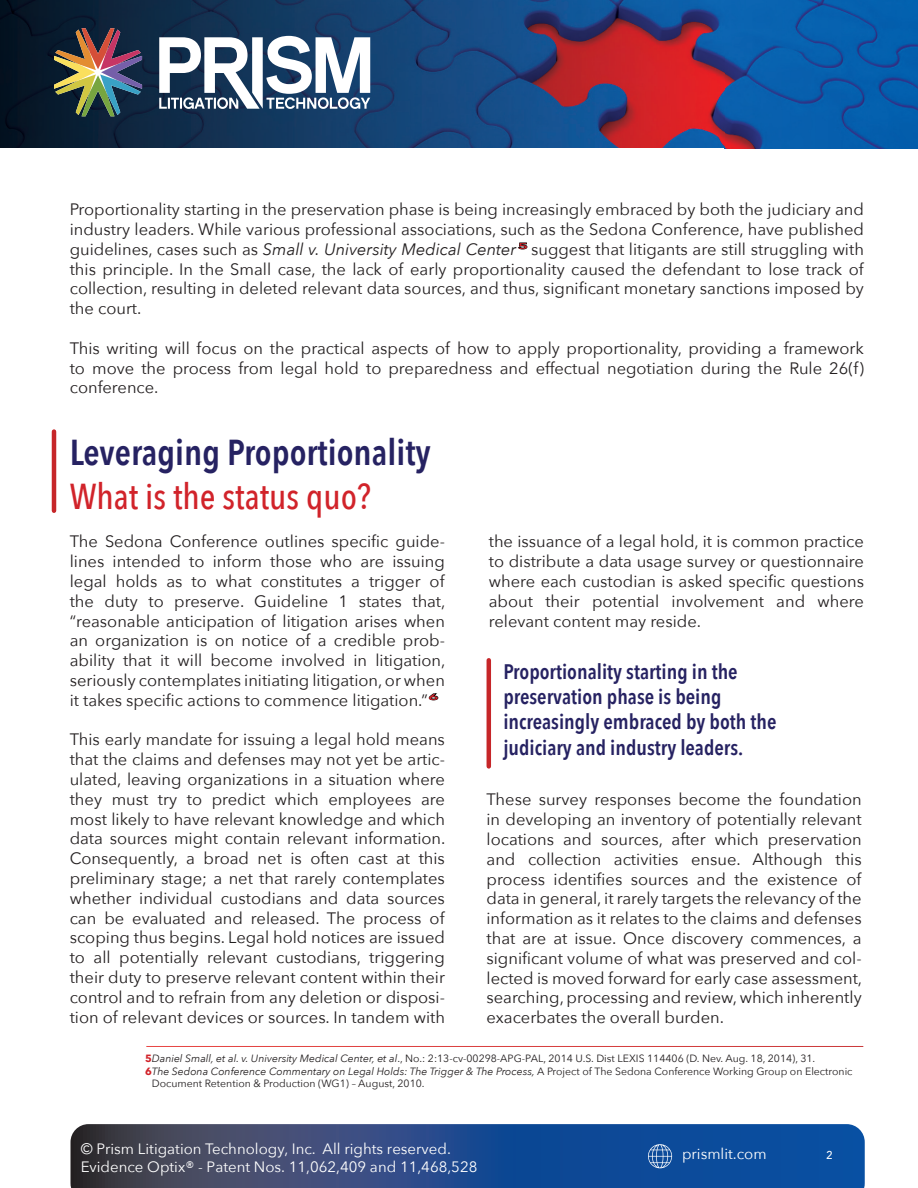
<style>
.page{position:relative;width:918px;height:1188px;background:#fff}
.page>*{position:absolute;margin:0;border:0;box-sizing:border-box;transform-origin:0 0}
.t1{font:600 36px "Avenir Next Condensed";color:#262262}
.t2{font:500 36px "Avenir Next Condensed";color:#d1232a}
.t3{font:600 21px/25.2px "Avenir Next Condensed";color:#262262}
.t4{font:16.5px/19.8px "Avenir Next";color:#231f20;text-align:justify}
.t5{font:15px/18px "Avenir Next";color:#fff}
.t6{font:10.5px/12.6px "Avenir Next";color:#231f20}
.s1{font-style:italic}
.s2{font-weight:700;color:#d1232a}
</style>
<div class="page">
<img style="left:0;top:0;width:918px;height:148px">
<hr style="left:52px;top:432px;width:4px;height:79px;background:#c62629">
<hr style="left:487px;top:660px;width:4px;height:106px;background:#c62629">
<img style="left:146px;top:1046px;width:717px;height:1px">
<svg style="left:70px;top:1124px;width:795px;height:64px;background:#254a83"></svg>
<svg style="left:648px;top:1144px;width:24px;height:24px"></svg>
<svg style="left:159px;top:36px;width:211px;height:73px"></svg>
<svg style="left:54px;top:28px;width:88px;height:88px;background:#5b5852"></svg>
<p class="t4" style="left:70px;top:199px;width:796px">Proportionality starting in the preservation phase is being increasingly embraced by both the judiciary and industry leaders. While various professional associations, such as the Sedona Conference, have published guidelines, cases such as <span class="s1">Small v. University Medical Center</span> <sup>5</sup> suggest that litigants are still struggling with this principle. In the Small case, the lack of early proportionality caused the defendant to lose track of collection, resulting in deleted relevant data sources, and thus, significant monetary sanctions imposed by the court.</p>
<p class="t4" style="left:70px;top:337px;width:796px">This writing will focus on the practical aspects of how to apply proportionality, providing a framework to move the process from legal hold to preparedness and effectual negotiation during the Rule 26(f) conference.</p>
<p class="t1" style="left:70px;top:422px;width:363px">Leveraging Proportionality</p>
<p class="t2" style="left:70px;top:474px;width:303px">What is the status quo?</p>
<p class="t4" style="left:70px;top:531px;width:377px">The Sedona Conference outlines specific guide&shy;lines intended to inform those who are issuing legal holds as to what constitutes a trigger of the duty to preserve. Guideline 1 states that, “reasonable anticipation of litigation arises when an organization is on notice of a credible prob&shy;ability that it will become involved in litigation, seriously contemplates initiating litigation, or when it takes specific actions to commence litigation.”<sup>6</sup></p>
<p class="t4" style="left:70px;top:729px;width:377px">This early mandate for issuing a legal hold means that the claims and defenses may not yet be artic&shy;ulated, leaving organizations in a situation where they must try to predict which employees are most likely to have relevant knowledge and which data sources might contain relevant information.<br>Consequently, a broad net is often cast at this preliminary stage; a net that rarely contemplates whether individual custodians and data sources can be evaluated and released. The process of scoping thus begins. Legal hold notices are issued to all potentially relevant custodians, triggering their duty to preserve relevant content within their control and to refrain from any deletion or disposi&shy;tion of relevant devices or sources. In tandem with</p>
<p class="t4" style="left:489px;top:531px;width:377px">the issuance of a legal hold, it is common practice to distribute a data usage survey or questionnaire where each custodian is asked specific questions about their potential involvement and where relevant content may reside.</p>
<p class="t3" style="left:503px;top:658px;width:275px">Proportionality starting in the preservation phase is being increasingly embraced by both the judiciary and industry leaders.</p>
<p class="t4" style="left:487px;top:789px;width:377px">These survey responses become the foundation in developing an inventory of potentially relevant locations and sources, after which preservation and collection activities ensue. Although this process identifies sources and the existence of data in general, it rarely targets the relevancy of the information as it relates to the claims and defenses that are at issue. Once discovery commences, a significant volume of what was preserved and col&shy;lected is moved forward for early case assessment, searching, processing and review, which inherently exacerbates the overall burden.</p>
<p class="t6" style="left:145px;top:1052px;width:672px"><span class="s2">5</span><span class="s1">Daniel Small, et al. v. University Medical Center, et al</span>., No.: 2:13-cv-00298-APG-PAL, 2014 U.S. Dist LEXIS 114406 (D. Nev. Aug. 18, 2014), 31.</p>
<p class="t6" style="left:152px;top:1064px;width:702px;text-indent:-7px"><span class="s2">6</span><span class="s1">The Sedona Conference Commentary on Legal Holds: The Trigger &amp; The Process,</span> A Project of The Sedona Conference Working Group on Electronic<br>Document Retention &amp; Production (WG1) – August, 2010.</p>
<p class="t5" style="left:81px;top:1139px;width:398px">© Prism Litigation Technology, Inc. All rights reserved.<br>Evidence Optix® - Patent Nos. 11,062,409 and 11,468,528</p>
<p class="t5" style="left:682px;top:1144px;width:86px">prismlit.com</p>
<p class="t5" style="left:826px;top:1144px;width:9px">2</p>
</div>
